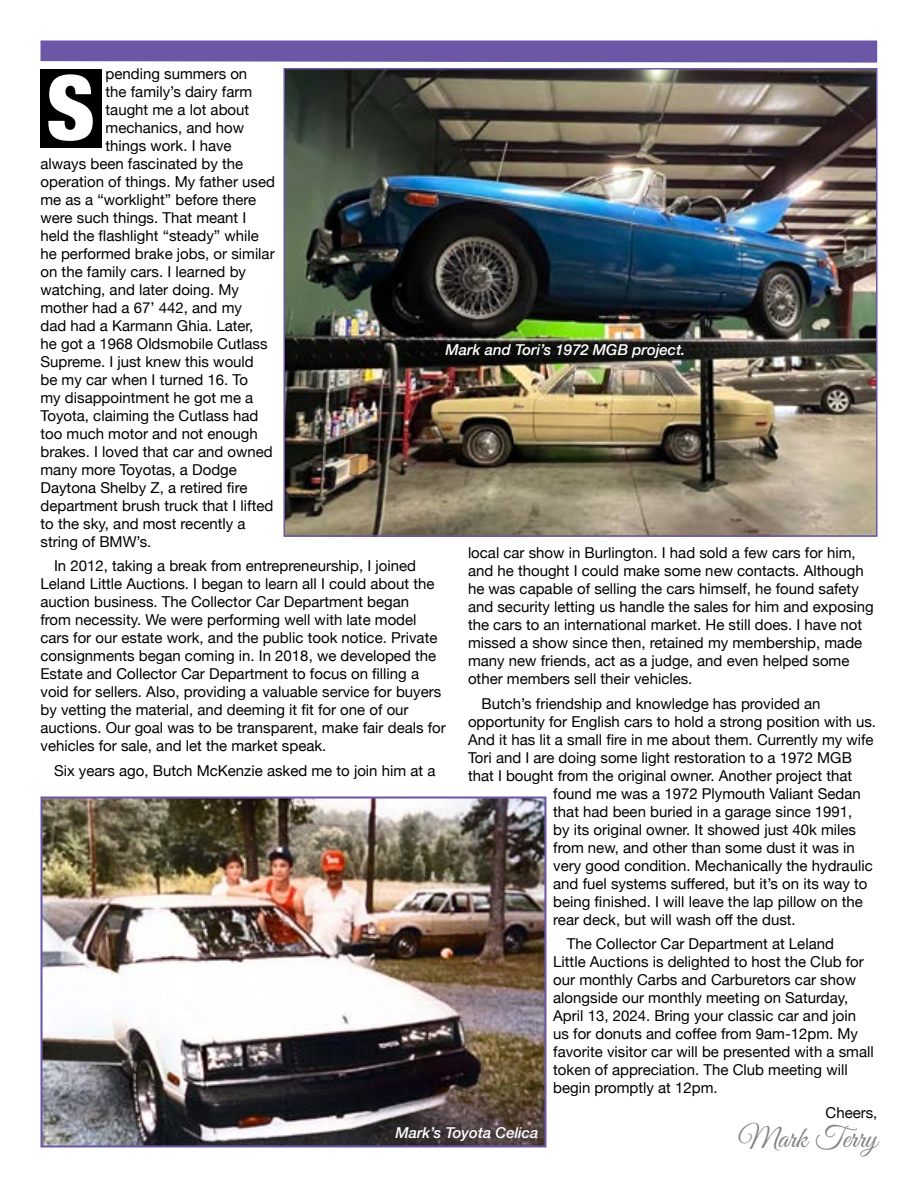
<style>
.page{position:relative;width:918px;height:1188px;background:#fff}
.page>*{position:absolute;margin:0;border:0;box-sizing:border-box;transform-origin:0 0}
.t1{font:900 condensed 90px "Helvetica Neue";color:#fff}
.t2{font:30px "Great Vibes";color:#808285}
.t3{font:15px/18px "Helvetica Neue";color:#000}
.t4{font:italic 500 15px "Helvetica Neue";color:#fff}
</style>
<div class="page">
<img style="left:44px;top:799px;width:499px;height:345px">
<div style="left:41px;top:796px;width:505px;height:351px;border:2px solid #6b57a5"></div>
<img style="left:287px;top:71px;width:588px;height:463px">
<div style="left:284px;top:68px;width:594px;height:469px;border:2px solid #6b57a5"></div>
<svg style="left:40px;top:40px;width:837px;height:23px"></svg>
<div style="left:40px;top:69px;width:62px;height:78px;background:#000"></div>
<p class="t3" style="left:106px;top:65px;width:143px">pending summers on</p>
<p class="t3" style="left:106px;top:83px;width:148px">the family’s dairy farm</p>
<p class="t3" style="left:106px;top:101px;width:145px">taught me a lot about</p>
<p class="t3" style="left:106px;top:119px;width:140px">mechanics, and how</p>
<p class="t3" style="left:106px;top:137px;width:128px">things work. I have</p>
<p class="t3" style="left:40px;top:155px;width:204px">always been fascinated by the</p>
<p class="t3" style="left:40px;top:173px;width:236px">operation of things. My father used</p>
<p class="t3" style="left:40px;top:191px;width:217px">me as a “worklight” before there</p>
<p class="t3" style="left:40px;top:209px;width:207px">were such things. That meant I</p>
<p class="t3" style="left:40px;top:227px;width:220px">held the flashlight “steady” while</p>
<p class="t3" style="left:40px;top:245px;width:236px">he performed brake jobs, or similar</p>
<p class="t3" style="left:40px;top:263px;width:207px">on the family cars. I learned by</p>
<p class="t3" style="left:40px;top:281px;width:200px">watching, and later doing. My</p>
<p class="t3" style="left:40px;top:299px;width:203px">mother had a 67’ 442, and my</p>
<p class="t3" style="left:40px;top:317px;width:214px">dad had a Karmann Ghia. Later,</p>
<p class="t3" style="left:40px;top:335px;width:229px">he got a 1968 Oldsmobile Cutlass</p>
<p class="t3" style="left:40px;top:353px;width:215px">Supreme. I just knew this would</p>
<p class="t3" style="left:40px;top:371px;width:209px">be my car when I turned 16. To</p>
<p class="t3" style="left:40px;top:389px;width:214px">my disappointment he got me a</p>
<p class="t3" style="left:40px;top:407px;width:219px">Toyota, claiming the Cutlass had</p>
<p class="t3" style="left:40px;top:425px;width:219px">too much motor and not enough</p>
<p class="t3" style="left:40px;top:443px;width:234px">brakes. I loved that car and owned</p>
<p class="t3" style="left:40px;top:461px;width:198px">many more Toyotas, a Dodge</p>
<p class="t3" style="left:40px;top:479px;width:208px">Daytona Shelby Z, a retired fire</p>
<p class="t3" style="left:40px;top:497px;width:234px">department brush truck that I lifted</p>
<p class="t3" style="left:40px;top:515px;width:207px">to the sky, and most recently a</p>
<p class="t3" style="left:40px;top:533px;width:112px">string of BMW’s.</p>
<p class="t3" style="left:40px;top:558px;width:407px;text-indent:14px">In 2012, taking a break from entrepreneurship, I joined Leland Little Auctions. I began to learn all I could about the auction business. The Collector Car Department began<br>from necessity. We were performing well with late model cars for our estate work, and the public took notice. Private consignments began coming in. In 2018, we developed the Estate and Collector Car Department to focus on filling a void for sellers. Also, providing a valuable service for buyers by vetting the material, and deeming it fit for one of our auctions. Our goal was to be transparent, make fair deals for vehicles for sale, and let the market speak.</p>
<p class="t3" style="left:54px;top:763px;width:383px">Six years ago, Butch McKenzie asked me to join him at a</p>
<h1 class="t1" style="left:46px;top:34px;width:50px">S</h1>
<p class="t4" style="left:446px;top:337px;width:241px">Mark and Tori’s 1972 MGB project.</p>
<p class="t3" style="left:468px;top:544px;width:407px">local car show in Burlington. I had sold a few cars for him, and he thought I could make some new contacts. Although he was capable of selling the cars himself, he found safety and security letting us handle the sales for him and exposing the cars to an international market. He still does. I have not missed a show since then, retained my membership, made many new friends, act as a judge, and even helped some other members sell their vehicles.</p>
<p class="t3" style="left:482px;top:695px;width:340px">Butch’s friendship and knowledge has provided an</p>
<p class="t3" style="left:468px;top:713px;width:410px">opportunity for English cars to hold a strong position with us.</p>
<p class="t3" style="left:468px;top:731px;width:407px">And it has lit a small fire in me about them. Currently my wife</p>
<p class="t3" style="left:468px;top:749px;width:385px">Tori and I are doing some light restoration to a 1972 MGB</p>
<p class="t3" style="left:468px;top:767px;width:386px">that I bought from the original owner. Another project that</p>
<p class="t3" style="left:553px;top:785px;width:309px">found me was a 1972 Plymouth Valiant Sedan</p>
<p class="t3" style="left:553px;top:803px;width:301px">that had been buried in a garage since 1991,</p>
<p class="t3" style="left:553px;top:821px;width:304px">by its original owner. It showed just 40k miles</p>
<p class="t3" style="left:553px;top:839px;width:303px">from new, and other than some dust it was in</p>
<p class="t3" style="left:553px;top:857px;width:321px">very good condition. Mechanically the hydraulic</p>
<p class="t3" style="left:553px;top:875px;width:316px">and fuel systems suffered, but it’s on its way to</p>
<p class="t3" style="left:553px;top:893px;width:311px">being finished. I will leave the lap pillow on the</p>
<p class="t3" style="left:553px;top:911px;width:244px">rear deck, but will wash off the dust.</p>
<p class="t3" style="left:553px;top:936px;width:322px;text-indent:14px">The Collector Car Department at Leland<br>Little Auctions is delighted to host the Club for our monthly Carbs and Carburetors car show alongside our monthly meeting on Saturday, April 13, 2024. Bring your classic car and join us for donuts and coffee from 9am-12pm. My favorite visitor car will be presented with a small token of appreciation. The Club meeting will begin promptly at 12pm.</p>
<p class="t3" style="left:826px;top:1105px;width:53px">Cheers,</p>
<h2 class="t2" style="left:738px;top:1122px;width:141px">Mark Terry</h2>
<p class="t4" style="left:395px;top:1120px;width:145px">Mark’s Toyota Celica</p>
</div>
